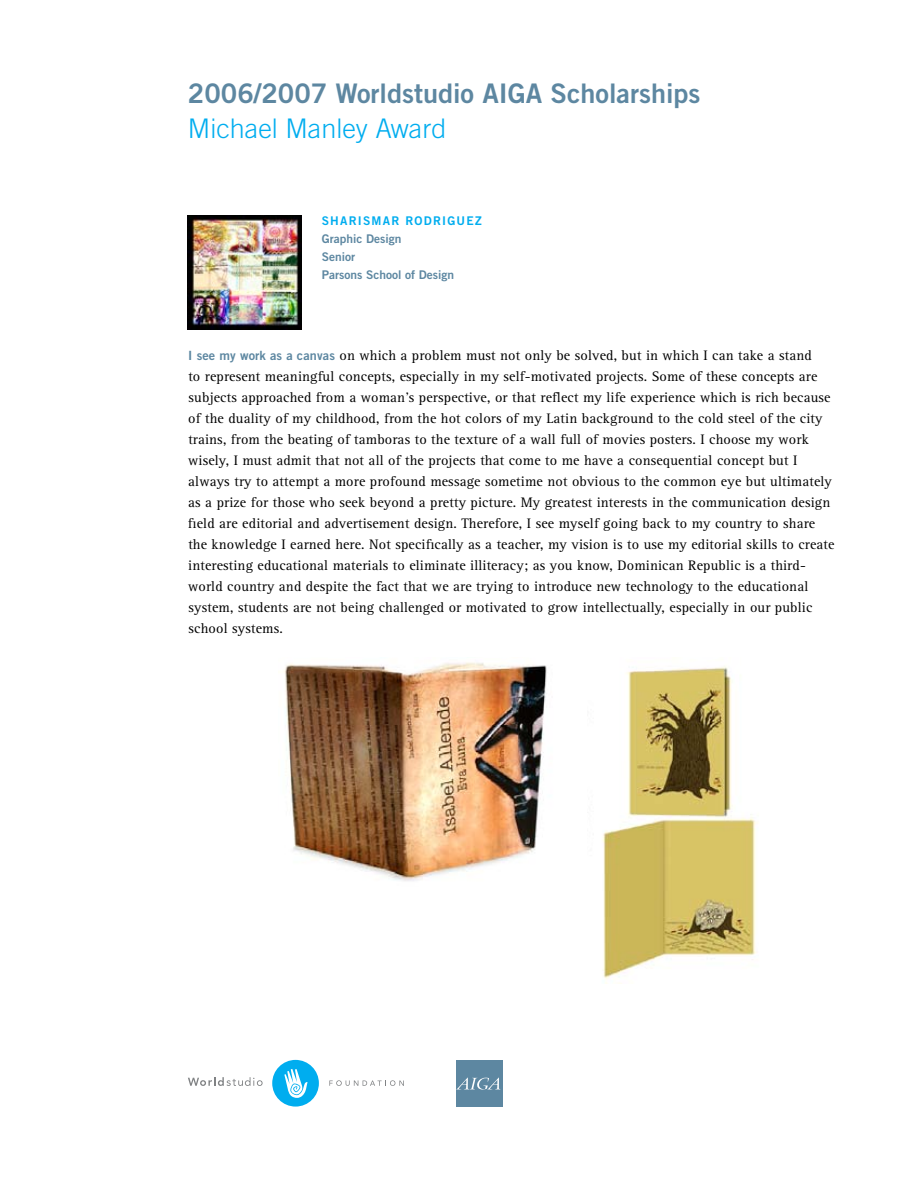
<style>
.page{position:relative;width:918px;height:1188px;background:#fff}
.page>*{position:absolute;margin:0;border:0;box-sizing:border-box;transform-origin:0 0}
.t1{font:27px "Trade Gothic Bold Two";color:#5d87a1}
.t2{font:300 27px "Trade Gothic";color:#00adef}
.t3{font:14.25px/21px "Rotis Serif";letter-spacing:.01em;color:#000}
.t4{font:12px/18px "Trade Gothic Bold Two";color:#5d87a1}
.t5{font:12px "Trade Gothic Bold Two";letter-spacing:.1em;color:#00adef}
.s1{font-family:"Trade Gothic Bold Two";font-size:12.75px;color:#5d87a1}
</style>
<div class="page">
<svg style="left:329px;top:1080px;width:75px;height:6px"></svg>
<div style="left:272px;top:1060px;width:47px;height:47px;background:#00adef;border-radius:50%"></div>
<svg style="left:284px;top:1069px;width:24px;height:29px"></svg>
<svg style="left:188px;top:1077px;width:75px;height:9px"></svg>
<div style="left:456px;top:1060px;width:47px;height:47px;background:#5d87a1"></div>
<svg style="left:456px;top:1077px;width:45px;height:13px"></svg>
<img style="left:188px;top:215px;width:113px;height:114px">
<img style="left:284px;top:662px;width:263px;height:219px">
<img style="left:602px;top:666px;width:156px;height:318px">
<h1 class="t1" style="left:188px;top:76px;width:514px">2006/2007 Worldstudio AIGA Scholarships</h1>
<h1 class="t2" style="left:188px;top:112px;width:260px">Michael Manley Award</h1>
<p class="t5" style="left:322px;top:214px;width:45px">Sharisma</p>
<p class="t5" style="left:391px;top:214px;width:92px">r Rodrig uez</p>
<p class="t4" style="left:322px;top:230px;width:134px">Graphic Design<br>Senior<br>Parsons School of Design</p>
<p class="t3" style="left:188px;top:346px;width:648px"><span class="s1">I see my work as a canvas</span> on which a problem must not only be solved, but in which I can take a stand<br>to represent meaningful concepts, especially in my self-motivated projects. Some of these concepts are subjects approached from a woman’s perspective, or that reflect my life experience which is rich because of the duality of my childhood, from the hot colors of my Latin background to the cold steel of the city trains, from the beating of tamboras to the texture of a wall full of movies posters. I choose my work wisely, I must admit that not all of the projects that come to me have a consequential concept but I always try to attempt a more profound message sometime not obvious to the common eye but ultimately as a prize for those who seek beyond a pretty picture. My greatest interests in the communication design field are editorial and advertisement design. Therefore, I see myself going back to my country to share the knowledge I earned here. Not specifically as a teacher, my vision is to use my editorial skills to create interesting educational materials to eliminate illiteracy; as you know, Dominican Republic is a third&shy;world country and despite the fact that we are trying to introduce new technology to the educational system, students are not being challenged or motivated to grow intellectually, especially in our public school systems.</p>
</div>
